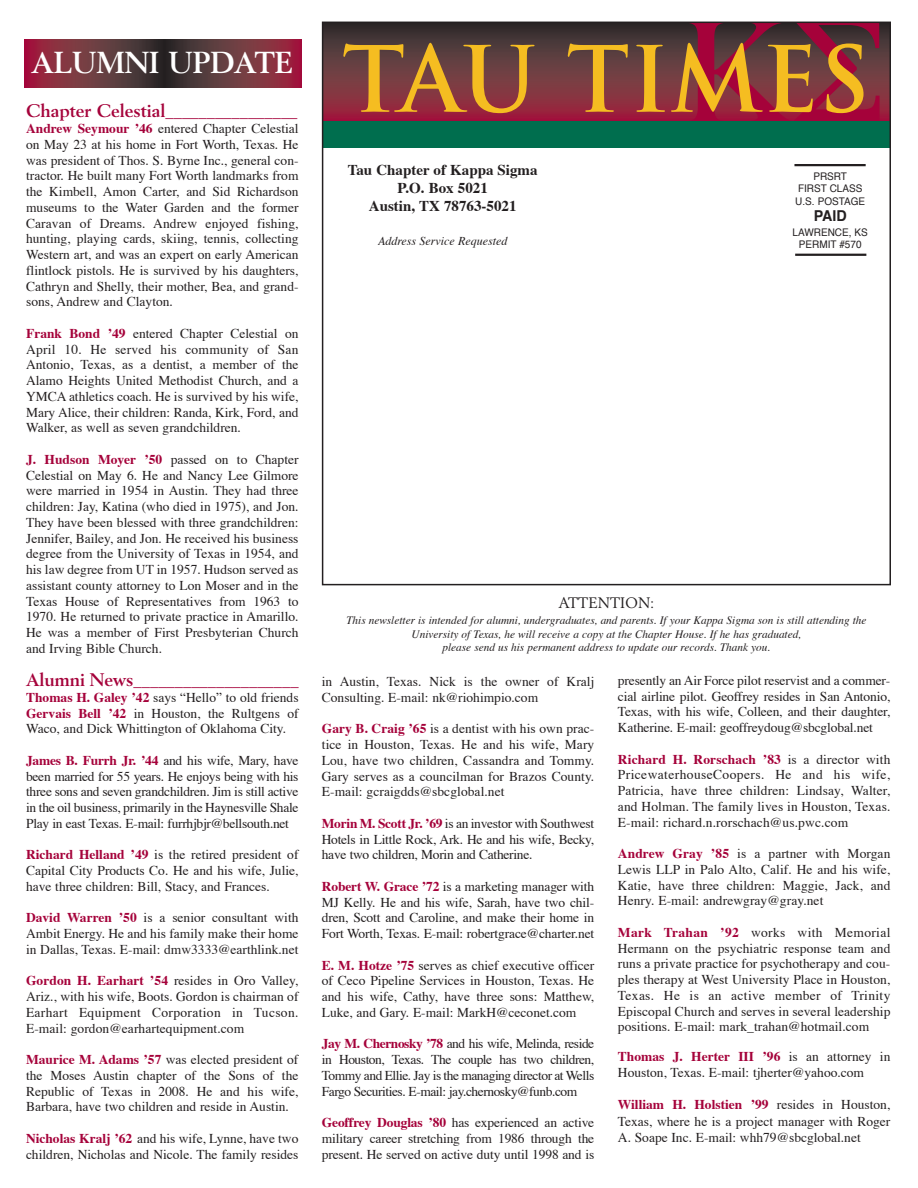
<style>
.page{position:relative;width:918px;height:1188px;background:#fff}
.page>*{position:absolute;margin:0;border:0;box-sizing:border-box;transform-origin:0 0}
.t1{font:700 88.8px "Trajan";color:#f5bd21}
.t2{font:700 30px "Berling";color:#fff}
.t3{font:700 18px "Berling";color:#a5023a}
.t4{font:700 16.5px "Berling";color:#a5023a}
.t5{font:700 15px/18px "Times";color:#231f20;text-align:center}
.t6{font:15px "Berling";color:#231f20}
.t7{font:700 15px "Helvetica";color:#231f20;scale:.95 1}
.t8{font:13.5px/15.8px "Times";color:#231f20;text-align:justify}
.t9{font:italic 12px "Times";color:#231f20}
.t10{font:italic 11.25px/13.5px "Times";color:#231f20;text-align:center}
.t11{font:10.5px/12.6px "Helvetica";color:#231f20;text-align:center;scale:.95 1}
.s1{font-size:16.5px}
.s2{font-weight:700;color:#a5023a}
.s3{font-size:18px}
</style>
<div class="page">
<svg style="left:25px;top:39px;width:276px;height:49px"></svg>
<svg style="left:325px;top:25px;width:563px;height:97px"></svg>
<div style="left:322px;top:122px;width:568px;height:26px;background:#006e4e"></div>
<hr style="left:794px;top:164px;width:72px;height:2px;background:#231f20">
<hr style="left:795px;top:254px;width:71px;height:2px;background:#231f20">
<svg style="left:682px;top:21px;width:198px;height:101px"></svg>
<h2 class="t2" style="left:31px;top:51px;width:263px">ALUMNI UPDATE</h2>
<h3 class="t3" style="left:26px;top:104px;width:273px">Chapter Celestial<span class="s1">________________</span></h3>
<p class="t8" style="left:26px;top:122px;width:274px"><span class="s2">Andrew Seymour ’46</span> entered chapter celestial on may 23 at his home in fort worth, Texas. he was president of Thos. s. byrne inc., general con&shy;tractor. he built many fort worth landmarks from the kimbell, amon carter, and sid richardson museums to the water garden and the former caravan of dreams. andrew enjoyed fishing, hunting, playing cards, skiing, tennis, collecting western art, and was an expert on early american flintlock pistols. he is survived by his daughters, cathryn and shelly, their mother, bea, and grand&shy;sons, andrew and clayton.</p>
<p class="t8" style="left:26px;top:327px;width:274px"><span class="s2">Frank Bond ’49</span> entered chapter celestial on april 10. he served his community of san antonio, Texas, as a dentist, a member of the alamo heights united methodist church, and a ymca athletics coach. he is survived by his wife, mary alice, their children: randa, kirk, ford, and walker, as well as seven grandchildren.</p>
<p class="t8" style="left:26px;top:453px;width:274px"><span class="s2">J. Hudson Moyer ’50</span> passed on to chapter celestial on may 6. he and nancy lee gilmore were married in 1954 in austin. They had three children: Jay, katina (who died in 1975), and Jon.<br>They have been blessed with three grandchildren:<br>Jennifer, bailey, and Jon. he received his business degree from the university of Texas in 1954, and his law degree from uT in 1957. hudson served as assistant county attorney to lon moser and in the Texas house of representatives from 1963 to 1970. he returned to private practice in amarillo. he was a member of first presbyterian church and irving bible church.</p>
<p class="t4" style="left:26px;top:674px;width:274px"><span class="s3">Alumni News</span>____________________</p>
<p class="t8" style="left:26px;top:691px;width:275px"><span class="s2">Thomas H. Galey ’42</span> says “hello” to old friends <span class="s2">Gervais Bell ’42</span> in houston, the rultgens of waco, and dick whittington of oklahoma city.</p>
<p class="t8" style="left:26px;top:754px;width:274px"><span class="s2">James B. Furrh Jr. ’44</span> and his wife, mary, have been married for 55 years. he enjoys being with his three sons and seven grandchildren. Jim is still active in the oil business, primarily in the haynesville shale play in east Texas. e-mail: furrhjbjr@bellsouth.net</p>
<p class="t8" style="left:26px;top:848px;width:275px"><span class="s2">Richard Helland ’49</span> is the retired president of capital city products co. he and his wife, Julie, have three children: bill, stacy, and frances.</p>
<p class="t8" style="left:26px;top:911px;width:274px"><span class="s2">David Warren ’50</span> is a senior consultant with ambit energy. he and his family make their home in dallas, Texas. e-mail: dmw3333@earthlink.net</p>
<p class="t8" style="left:26px;top:974px;width:275px"><span class="s2">Gordon H. Earhart ’54</span> resides in oro valley, ariz., with his wife, boots. gordon is chairman of earhart equipment corporation in Tucson. e-mail: gordon@earhartequipment.com</p>
<p class="t8" style="left:26px;top:1053px;width:275px"><span class="s2">Maurice M. Adams ’57</span> was elected president of the moses austin chapter of the sons of the republic of Texas in 2008. he and his wife, barbara, have two children and reside in austin.</p>
<p class="t8" style="left:26px;top:1132px;width:274px"><span class="s2">Nicholas Kralj ’62</span> and his wife, lynne, have two children, nicholas and nicole. The family resides</p>
<h1 class="t1" style="left:342px;top:29px;width:529px">TAU TIMES</h1>
<p class="t5" style="left:348px;top:162px;width:191px">Tau Chapter of Kappa Sigma<br>P.O. Box 5021<br>Austin, TX 78763-5021</p>
<p class="t9" style="left:378px;top:236px;width:131px">Address Service Requested</p>
<p class="t11" style="left:795px;top:171px;width:75px">PRSRT<br>FIRST CLASS<br>U.S. POSTAGE</p>
<p class="t7" style="left:814px;top:209px;width:36px">PAID</p>
<p class="t11" style="left:793px;top:227px;width:81px">LAWRENCE, KS<br>PERMIT #570</p>
<p class="t6" style="left:558px;top:596px;width:98px">ATTENTION:</p>
<p class="t10" style="left:346px;top:615px;width:522px">This newsletter is intended for alumni, undergraduates, and parents. If your Kappa Sigma son is still attending the<br>University of Texas, he will receive a copy at the Chapter House. If he has graduated,<br>please send us his permanent address to update our records. Thank you.</p>
<p class="t8" style="left:322px;top:675px;width:274px">in austin, Texas. nick is the owner of kralj consulting. e-mail: nk@riohimpio.com</p>
<p class="t8" style="left:322px;top:722px;width:274px"><span class="s2">Gary B. Craig ’65</span> is a dentist with his own prac&shy;tice in houston, Texas. he and his wife, mary lou, have two children, cassandra and Tommy. gary serves as a councilman for brazos county. e-mail: gcraigdds@sbcglobal.net</p>
<p class="t8" style="left:322px;top:817px;width:274px"><span class="s2">Morin M. Scott Jr. ’69</span> is an investor with southwest hotels in little rock, ark. he and his wife, becky, have two children, morin and catherine.</p>
<p class="t8" style="left:322px;top:880px;width:274px"><span class="s2">Robert W. Grace ’72</span> is a marketing manager with mJ kelly. he and his wife, sarah, have two chil&shy;dren, scott and caroline, and make their home in fort worth, Texas. e-mail: robertgrace@charter.net</p>
<p class="t8" style="left:322px;top:958px;width:274px"><span class="s2">E. M. Hotze ’75</span> serves as chief executive officer of ceco pipeline services in houston, Texas. he and his wife, cathy, have three sons: matthew, luke, and gary. e-mail: markh@ceconet.com</p>
<p class="t8" style="left:322px;top:1037px;width:274px"><span class="s2">Jay M. Chernosky ’78</span> and his wife, melinda, reside in houston, Texas. The couple has two children, Tommy and ellie. Jay is the managing director at wells fargo securities. e-mail: jay.chernosky@funb.com</p>
<p class="t8" style="left:322px;top:1116px;width:274px"><span class="s2">Geoffrey Douglas ’80</span> has experienced an active military career stretching from 1986 through the present. he served on active duty until 1998 and is</p>
<p class="t8" style="left:618px;top:674px;width:274px">presently an air force pilot reservist and a commer&shy;cial airline pilot. geoffrey resides in san antonio, Texas, with his wife, colleen, and their daughter, katherine. e-mail: geoffreydoug@sbcglobal.net</p>
<p class="t8" style="left:618px;top:752px;width:274px"><span class="s2">Richard H. Rorschach ’83</span> is a director with pricewaterhousecoopers. he and his wife, patricia, have three children: lindsay, walter, and holman. The family lives in houston, Texas. e-mail: richard.n.rorschach@us.pwc.com</p>
<p class="t8" style="left:618px;top:847px;width:274px"><span class="s2">Andrew Gray ’85</span> is a partner with morgan lewis llp in palo alto, calif. he and his wife, katie, have three children: maggie, Jack, and henry. e-mail: andrewgray@gray.net</p>
<p class="t8" style="left:618px;top:926px;width:274px"><span class="s2">Mark Trahan ’92</span> works with memorial hermann on the psychiatric response team and runs a private practice for psychotherapy and cou&shy;ples therapy at west university place in houston, Texas. he is an active member of Trinity episcopal church and serves in several leadership positions. e-mail: mark_trahan@hotmail.com</p>
<p class="t8" style="left:618px;top:1049px;width:274px;line-height:16.2px"><span class="s2">Thomas J. Herter III ’96</span> is an attorney in houston, Texas. e-mail: tjherter@yahoo.com</p>
<p class="t8" style="left:618px;top:1098px;width:274px;line-height:16.2px"><span class="s2">William H. Holstien ’99</span> resides in houston, Texas, where he is a project manager with roger a. soape inc. e-mail: whh79@sbcglobal.net</p>
</div>
